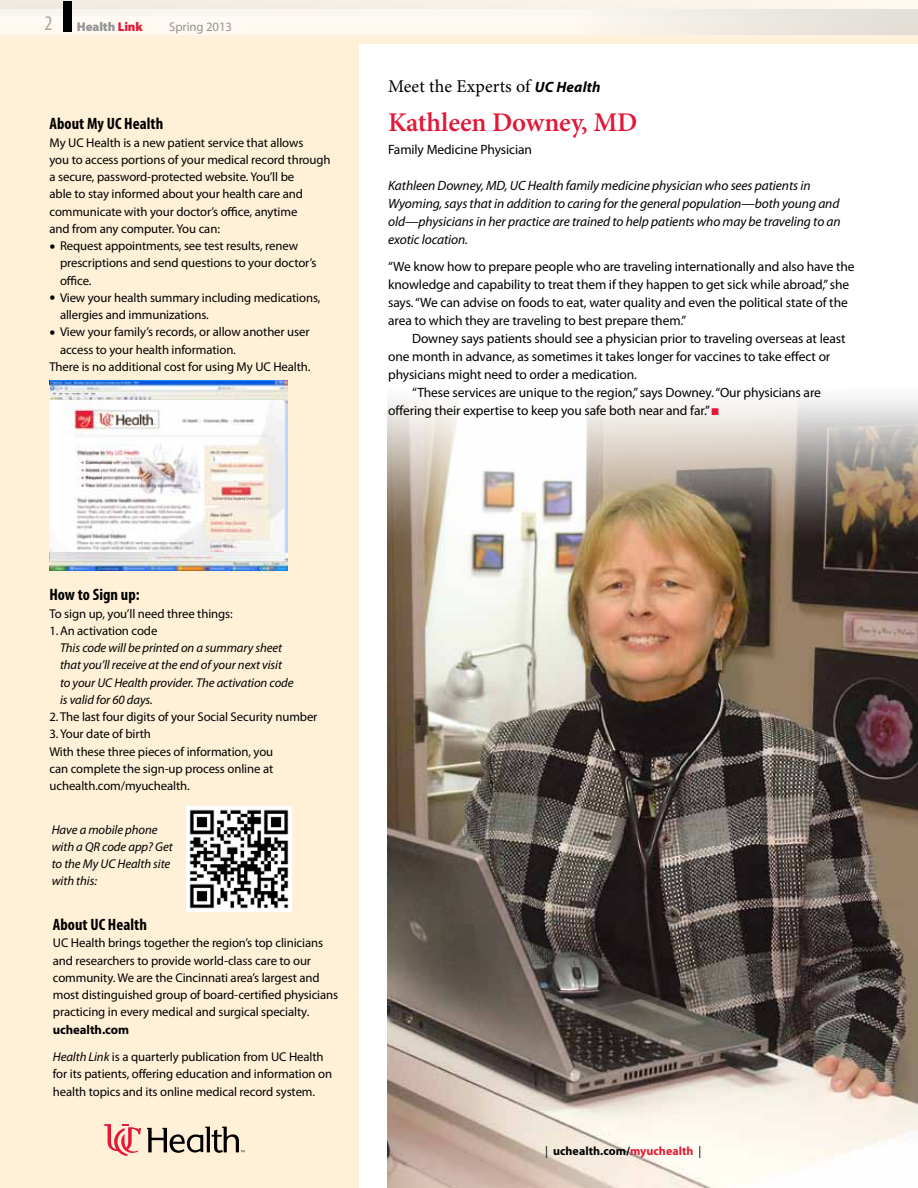
<style>
.page{position:relative;width:918px;height:1188px;background:#fff}
.page>*{position:absolute;margin:0;border:0;box-sizing:border-box;transform-origin:0 0}
.t1{font:600 27px "Minion Pro";letter-spacing:-.01em;color:#e31837}
.t2{font:18px "Minion Pro";letter-spacing:.005em;color:#000}
.t3{font:700 condensed 16.5px "Myriad Pro";letter-spacing:.005em;color:#000}
.t4{font:13.5px/18px "Myriad Pro";letter-spacing:-.01em;color:#000}
.t5{font:italic 13.5px/18px "Myriad Pro";letter-spacing:-.01em;color:#000}
.t6{font:12.75px/17.2px "Myriad Pro";letter-spacing:-.01em;color:#000}
.t7{font:italic 12.75px/17.2px "Myriad Pro";letter-spacing:-.01em;color:#000}
.t8{font:900 12.75px "Myriad Pro";color:#939598}
.t9{font:12.75px "Myriad Pro";letter-spacing:-.01em;color:#939598}
.t10{font:700 12px "Myriad Pro";letter-spacing:.005em;color:#000}
.s1{font-weight:400;font-stretch:condensed;font-size:21px;color:#a7a9ac}
.s2{color:#e31837}
.s3{font-weight:900;font-size:21px}
.s4{font-family:"Myriad Pro";font-weight:700;font-style:italic;font-size:15px}
.s5{font-weight:700}
.s6{font-style:italic}
.s7{font-weight:400}
</style>
<div class="page">
<div style="left:0;top:0;width:359px;height:1188px;background:#fff0d8"></div>
<svg style="left:104px;top:1124px;width:37px;height:32px"></svg>
<svg style="left:147px;top:1127px;width:98px;height:26px"></svg>
<img style="left:50px;top:381px;width:237px;height:190px">
<img style="left:50px;top:400px;width:233px;height:152px">
<img style="left:186px;top:806px;width:105px;height:105px">
<div style="left:0;top:0;width:918px;height:44px;background:#fff1da"></div>
<div style="left:0;top:0;width:918px;height:15px;background:#f7f0e7"></div>
<div style="left:0;top:9px;width:918px;height:26px;background:linear-gradient(to right,#fffbf4,#ede9e2)"></div>
<div style="left:63px;top:1px;width:9px;height:30px;background:#000"></div>
<img style="left:387px;top:397px;width:531px;height:791px">
<p class="t8" style="left:45px;top:19px;width:100px"><span class="s1">2</span> Health <span class="s2">Link</span></p>
<p class="t9" style="left:169px;top:20px;width:64px">Spring 2013</p>
<p class="t3" style="left:50px;top:115px;width:115px">About My UC Health</p>
<p class="t6" style="left:50px;top:134px;width:283px">My UC Health is a new patient service that allows<br>you to access portions of your medical record through a secure, password-protected website. You’ll be<br>able to stay informed about your health care and communicate with your doctor’s office, anytime<br>and from any computer. You can:<br><span class="s3">·</span> Request appointments, see test results, renew</p>
<p class="t6" style="left:60px;top:255px;width:258px">prescriptions and send questions to your doctor’s</p>
<p class="t6" style="left:60px;top:272px;width:33px">office.</p>
<p class="t6" style="left:50px;top:289px;width:272px"><span class="s3">·</span> View your health summary including medications,</p>
<p class="t6" style="left:60px;top:306px;width:150px">allergies and immunizations.</p>
<p class="t6" style="left:50px;top:324px;width:262px"><span class="s3">·</span> View your family’s records, or allow another user</p>
<p class="t6" style="left:60px;top:341px;width:177px">access to your health information.</p>
<p class="t6" style="left:49px;top:358px;width:263px">There is no additional cost for using My UC Health.</p>
<h2 class="t2" style="left:388px;top:74px;width:214px">Meet the Experts of <span class="s4">UC Health</span></h2>
<h1 class="t1" style="left:388px;top:104px;width:251px">Kathleen Downey, MD</h1>
<p class="t4" style="left:388px;top:140px;width:145px">Family Medicine Physician</p>
<p class="t5" style="left:388px;top:177px;width:454px">Kathleen Downey, MD, UC Health family medicine physician who sees patients in Wyoming, says that in addition to caring for the general population—both young and old—physicians in her practice are trained to help patients who may be traveling to an exotic location.</p>
<p class="t4" style="left:388px;top:257px;width:468px">“We know how to prepare people who are traveling internationally and also have the knowledge and capability to treat them if they happen to get sick while abroad,” she says. “We can advise on foods to eat, water quality and even the political state of the area to which they are traveling to best prepare them.”</p>
<p class="t4" style="left:412px;top:329px;width:435px">Downey says patients should see a physician prior to traveling overseas at least</p>
<p class="t4" style="left:388px;top:347px;width:444px">one month in advance, as sometimes it takes longer for vaccines to take effect or</p>
<p class="t4" style="left:388px;top:365px;width:250px">physicians might need to order a medication.</p>
<p class="t4" style="left:412px;top:383px;width:410px">“These services are unique to the region,” says Downey. “Our physicians are</p>
<p class="t4" style="left:388px;top:401px;width:332px">offering their expertise to keep you safe both near and far.” <span class="s2">■</span></p>
<p class="t3" style="left:50px;top:586px;width:92px">How to Sign up:</p>
<p class="t6" style="left:50px;top:605px;width:185px">To sign up, you’ll need three things:<br>1.An activation code</p>
<p class="t7" style="left:60px;top:640px;width:235px">This code will be printed on a summary sheet that you’ll receive at the end of your next visit to your UC Health provider. The activation code is valid for 60 days.</p>
<p class="t6" style="left:49px;top:708px;width:269px">2.The last four digits of your Social Security number 3.Your date of birth<br>With these three pieces of information, you<br>can complete the sign-up process online at uchealth.com/myuchealth.</p>
<p class="t7" style="left:52px;top:821px;width:122px">Have a mobile phone with a QR code app? Get to the My UC Health site with this:</p>
<p class="t3" style="left:53px;top:915px;width:96px">About UC Health</p>
<p class="t6" style="left:53px;top:935px;width:287px">UC Health brings together the region’s top clinicians and researchers to provide world-class care to our community. We are the Cincinnati area’s largest and most distinguished group of board-certified physicians practicing in every medical and surgical specialty.</p>
<p class="t6" style="left:53px;top:1016px;width:272px;line-height:27.8px"><span class="s5">uchealth.com<br></span><span class="s6">Health Link</span> is a quarterly publication from UC Health</p>
<p class="t6" style="left:53px;top:1066px;width:281px">for its patients, offering education and information on health topics and its online medical record system.</p>
<p class="t10" style="left:545px;top:1144px;width:158px"><span class="s7">|</span> uchealth.com/<span class="s2">myuchealth</span> <span class="s7">|</span></p>
</div>
